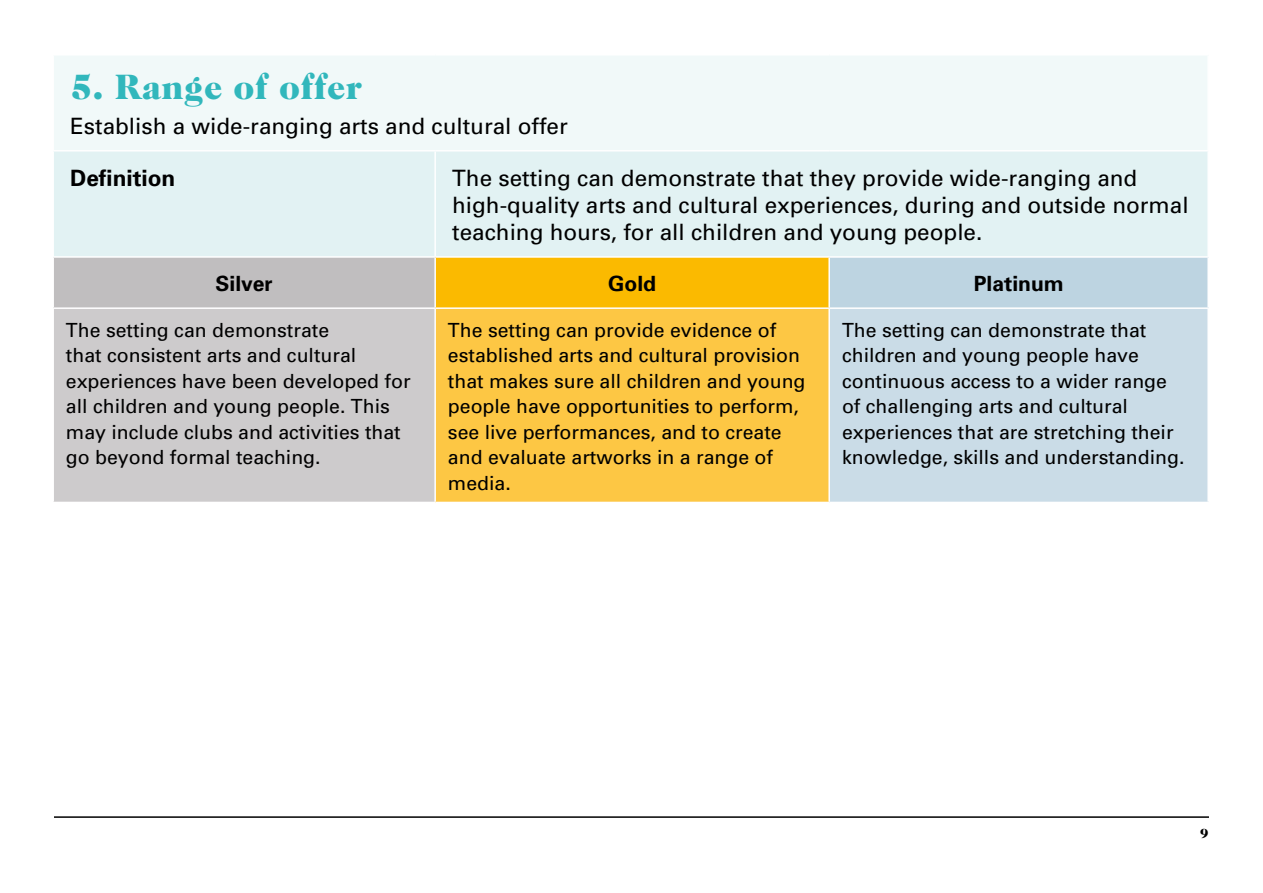
<style>
.page{position:relative;width:1263px;height:893px;background:#fff}
.page>*{position:absolute;margin:0;border:0;box-sizing:border-box;transform-origin:0 0}
.t1{font:900 36px "Caslon 224 IT Cby BT";color:#31b7bc}
.t2{font:22.5px/27px "Univers";color:#000}
.t3{font:700 22.5px "Univers";color:#000}
.t4{font:700 21px "Univers";color:#000}
.t5{font:19.5px/25.5px "Univers";color:#000}
.t6{font:900 13.5px "Caslon 224 IT Cby BT";color:#000}
</style>
<div class="page">
<div style="left:53px;top:55px;width:1155px;height:96px;background:#f1f9f9"></div>
<div style="left:54px;top:152px;width:1153px;height:104px;background:#e2f2f3"></div>
<div style="left:53px;top:257px;width:382px;height:51px;background:#c0bebf"></div>
<div style="left:435px;top:257px;width:394px;height:51px;background:#fbba00"></div>
<div style="left:829px;top:257px;width:379px;height:51px;background:#bdd4e1"></div>
<div style="left:53px;top:308px;width:382px;height:194px;background:#cdcbcc"></div>
<div style="left:435px;top:308px;width:394px;height:194px;background:#fdc744"></div>
<div style="left:829px;top:308px;width:379px;height:194px;background:#cadce7"></div>
<hr style="left:52px;top:54px;width:383px;height:2px;background:#fff">
<hr style="left:52px;top:56px;width:2px;height:94px;background:#fff">
<hr style="left:435px;top:54px;width:394px;height:2px;background:#fff">
<hr style="left:829px;top:54px;width:380px;height:2px;background:#fff">
<hr style="left:1207px;top:56px;width:2px;height:94px;background:#fff">
<hr style="left:52px;top:150px;width:383px;height:2px;background:#fff">
<hr style="left:435px;top:150px;width:394px;height:2px;background:#fff">
<hr style="left:434px;top:152px;width:2px;height:104px;background:#fff">
<hr style="left:829px;top:150px;width:380px;height:2px;background:#fff">
<hr style="left:52px;top:256px;width:383px;height:2px;background:#fff">
<hr style="left:52px;top:258px;width:2px;height:49px;background:#fff">
<hr style="left:435px;top:256px;width:394px;height:2px;background:#fff">
<hr style="left:434px;top:258px;width:2px;height:49px;background:#fff">
<hr style="left:829px;top:256px;width:380px;height:2px;background:#fff">
<hr style="left:828px;top:258px;width:2px;height:49px;background:#fff">
<hr style="left:1207px;top:258px;width:2px;height:49px;background:#fff">
<hr style="left:52px;top:307px;width:383px;height:2px;background:#fff">
<hr style="left:52px;top:309px;width:2px;height:193px;background:#fff">
<hr style="left:435px;top:307px;width:394px;height:2px;background:#fff">
<hr style="left:434px;top:309px;width:2px;height:193px;background:#fff">
<hr style="left:829px;top:307px;width:380px;height:2px;background:#fff">
<hr style="left:828px;top:309px;width:2px;height:193px;background:#fff">
<hr style="left:1207px;top:309px;width:2px;height:193px;background:#fff">
<hr style="left:54px;top:816px;width:1155px;height:2px;background:#000">
<h1 class="t1" style="left:70px;top:65px;width:293px">5. Range of offer</h1>
<p class="t2" style="left:70px;top:112px;width:499px">Establish a wide-ranging arts and cultural offer</p>
<p class="t3" style="left:70px;top:164px;width:107px">Definition</p>
<p class="t2" style="left:452px;top:164px;width:738px">The setting can demonstrate that they provide wide-ranging and high-quality arts and cultural experiences, during and outside normal teaching hours, for all children and young people.</p>
<p class="t4" style="left:216px;top:270px;width:59px">Silver</p>
<p class="t4" style="left:608px;top:270px;width:49px">Gold</p>
<p class="t4" style="left:974px;top:270px;width:91px">Platinum</p>
<p class="t5" style="left:66px;top:317px;width:346px">The setting can demonstrate<br>that consistent arts and cultural experiences have been developed for all children and young people. This may include clubs and activities that go beyond formal teaching.</p>
<p class="t5" style="left:448px;top:317px;width:359px">The setting can provide evidence of established arts and cultural provision that makes sure all children and young people have opportunities to perform, see live performances, and to create and evaluate artworks in a range of media.</p>
<p class="t5" style="left:842px;top:317px;width:344px">The setting can demonstrate that children and young people have continuous access to a wider range of challenging arts and cultural experiences that are stretching their knowledge, skills and understanding.</p>
<p class="t6" style="left:1200px;top:825px;width:10px">9</p>
</div>
